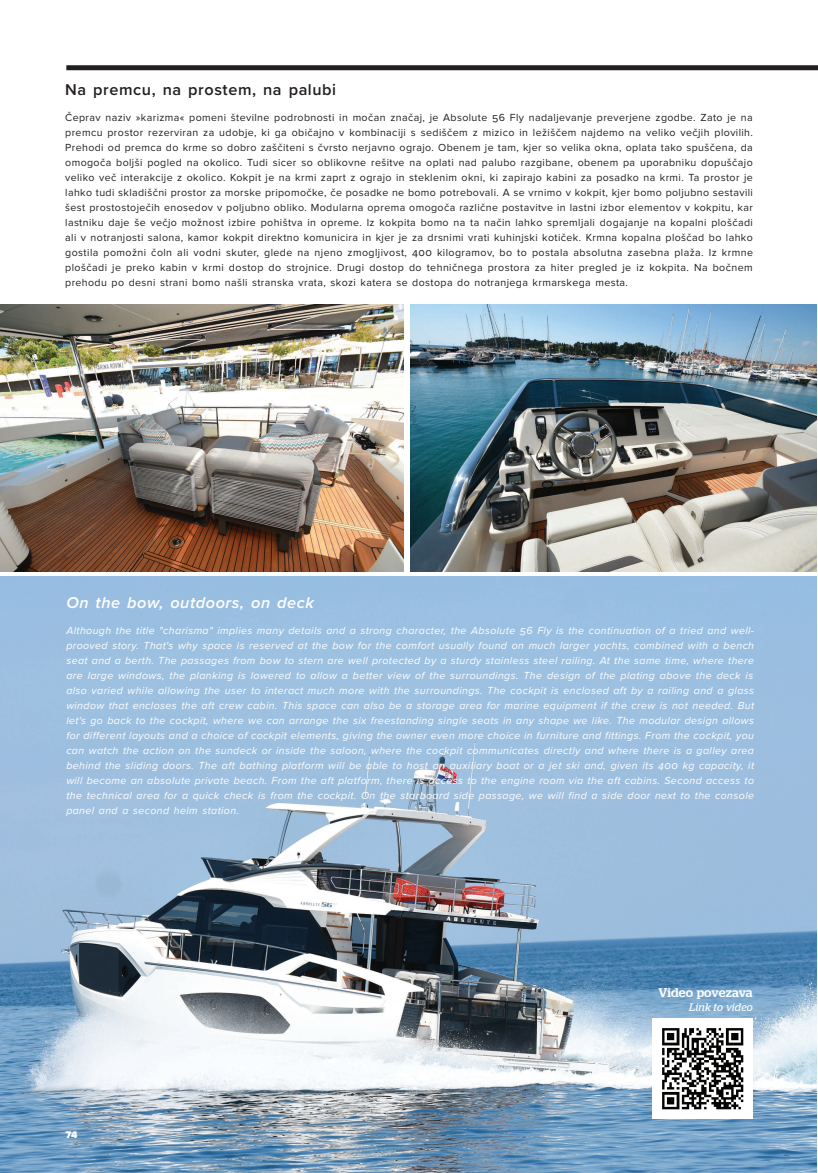
<style>
.page{position:relative;width:818px;height:1173px;background:#fff}
.page>*{position:absolute;margin:0;border:0;box-sizing:border-box;transform-origin:0 0}
.tekst_recepti{font:600 16.25px "Proxima Nova";letter-spacing:.035em;color:#231f20}
.tekst_recepti-2{font:italic 600 16.25px "Proxima Nova";letter-spacing:.035em;color:#fff}
.tekst_recepti-3{font:500 12.75px "Stag";letter-spacing:.005em;color:#fff}
.tekst_recepti-4{font:italic 11px "Stag";letter-spacing:.01em;color:#fff}
.tekst_recepti-5{font:italic 10.62px/15px "Proxima Nova";letter-spacing:.035em;color:#fff;text-align:justify}
.tekst_recepti-6{font:10.62px/15px "Proxima Nova";letter-spacing:.035em;color:#231f20;text-align:justify}
.t1{font:900 10px "Proxima Nova";color:#fff}
</style>
<div class="page">
<img style="left:0;top:304px;width:404px;height:267px">
<img style="left:410px;top:304px;width:407px;height:267px">
<img style="left:0;top:577px;width:816px;height:595px">
<div style="left:66px;top:65px;width:752px;height:5px;background:#231f20"></div>
<img style="left:653px;top:1018px;width:100px;height:100px">
<p class="tekst_recepti" style="left:65px;top:78px;width:272px">Na premcu, na prostem, na palubi</p>
<p class="tekst_recepti-6" style="left:65px;top:110px;width:689px">Čeprav naziv »karizma« pomeni številne podrobnosti in močan značaj, je Absolute 56 Fly nadaljevanje preverjene zgodbe. Zato je na premcu prostor rezerviran za udobje, ki ga običajno v kombinaciji s sediščem z mizico in ležiščem najdemo na veliko večjih plovilih.<br>Prehodi od premca do krme so dobro zaščiteni s čvrsto nerjavno ograjo. Obenem je tam, kjer so velika okna, oplata tako spuščena, da omogoča boljši pogled na okolico. Tudi sicer so oblikovne rešitve na oplati nad palubo razgibane, obenem pa uporabniku dopuščajo veliko več interakcije z okolico. Kokpit je na krmi zaprt z ograjo in steklenim okni, ki zapirajo kabini za posadko na krmi. Ta prostor je lahko tudi skladiščni prostor za morske pripomočke, če posadke ne bomo potrebovali. A se vrnimo v kokpit, kjer bomo poljubno sestavili šest prostostoječih enosedov v poljubno obliko. Modularna oprema omogoča različne postavitve in lastni izbor elementov v kokpitu, kar lastniku daje še večjo možnost izbire pohištva in opreme. Iz kokpita bomo na ta način lahko spremljali dogajanje na kopalni ploščadi ali v notranjosti salona, kamor kokpit direktno komunicira in kjer je za drsnimi vrati kuhinjski kotiček. Krmna kopalna ploščad bo lahko gostila pomožni čoln ali vodni skuter, glede na njeno zmogljivost, 400 kilogramov, bo to postala absolutna zasebna plaža. Iz krmne ploščadi je preko kabin v krmi dostop do strojnice. Drugi dostop do tehničnega prostora za hiter pregled je iz kokpita. Na bočnem prehodu po desni strani bomo našli stranska vrata, skozi katera se dostopa do notranjega krmarskega mesta.</p>
<p class="tekst_recepti-2" style="left:66px;top:590px;width:249px">On the bow, outdoors, on deck</p>
<p class="tekst_recepti-5" style="left:66px;top:622px;width:689px">Although the title "charisma" implies many details and a strong character, the Absolute 56 Fly is the continuation of a tried and well&shy;prooved story. That's why space is reserved at the bow for the comfort usually found on much larger yachts, combined with a bench seat and a berth. The passages from bow to stern are well protected by a sturdy stainless steel railing. At the same time, where there are large windows, the planking is lowered to allow a better view of the surroundings. The design of the plating above the deck is also varied while allowing the user to interact much more with the surroundings. The cockpit is enclosed aft by a railing and a glass window that encloses the aft crew cabin. This space can also be a storage area for marine equipment if the crew is not needed. But let's go back to the cockpit, where we can arrange the six freestanding single seats in any shape we like. The modular design allows for different layouts and a choice of cockpit elements, giving the owner even more choice in furniture and fittings. From the cockpit, you can watch the action on the sundeck or inside the saloon, where the cockpit communicates directly and where there is a galley area behind the sliding doors. The aft bathing platform will be able to host an auxiliary boat or a jet ski and, given its 400 kg capacity, it will become an absolute private beach. From the aft platform, there is access to the engine room via the aft cabins. Second access to the technical area for a quick check is from the cockpit. On the starboard side passage, we will find a side door next to the console panel and a second helm station.</p>
<p class="t1" style="left:65px;top:1126px;width:14px">74</p>
<p class="tekst_recepti-3" style="left:658px;top:982px;width:96px">Video povezava</p>
<p class="tekst_recepti-4" style="left:689px;top:998px;width:65px">Link to video</p>
</div>
